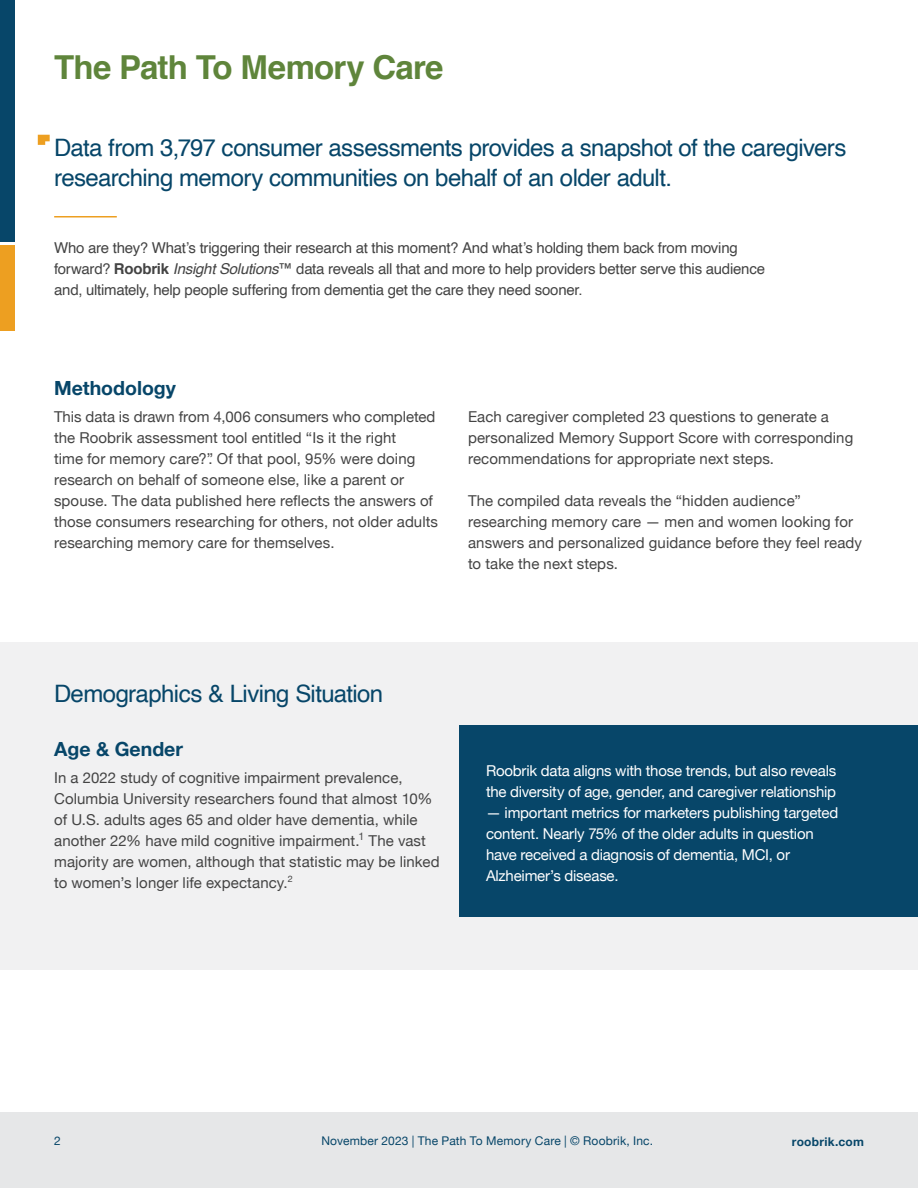
<style>
.page{position:relative;width:918px;height:1188px;background:#fff}
.page>*{position:absolute;margin:0;border:0;box-sizing:border-box;transform-origin:0 0}
.t1{font:700 33px "Helvetica";letter-spacing:-.025em;color:#5f853b}
.t2{font:24px/30px "Helvetica";letter-spacing:-.025em;color:#074669}
.t3{font:700 19.5px "Helvetica Neue";color:#074669}
.t4{font:15px/21px "Helvetica Neue";letter-spacing:.005em;color:#444}
.t5{font:15px/21px "Helvetica";letter-spacing:-.015em;color:#444}
.t6{font:15px/21px "Helvetica Neue";letter-spacing:-.015em;color:#fff}
.t7{font:12px "Helvetica Neue";letter-spacing:.015em;color:#074669}
.t8{font:700 12px "Helvetica Neue";letter-spacing:.02em;color:#074669}
.s1{font-weight:700}
.s2{font-style:italic}
</style>
<div class="page">
<div style="left:0;top:1112px;width:918px;height:76px;background:#e6e7e8"></div>
<div style="left:0;top:643px;width:918px;height:327px;background:#f1f1f2"></div>
<hr style="left:54px;top:216px;width:63px;height:2px;background:#ed9f21">
<svg style="left:38px;top:135px;width:12px;height:10px"></svg>
<div style="left:0;top:0;width:14px;height:242px;background:#074669"></div>
<div style="left:0;top:245px;width:14px;height:85px;background:#ed9f21"></div>
<div style="left:459px;top:726px;width:459px;height:191px;background:#074669"></div>
<h1 class="t1" style="left:54px;top:41px;width:391px">The Path To Memory Care</h1>
<h2 class="t2" style="left:54px;top:134px;width:794px">Data from 3,797 consumer assessments provides a snapshot of the caregivers researching memory communities on behalf of an older adult.</h2>
<p class="t5" style="left:54px;top:237px;width:712px">Who are they? What’s triggering their research at this moment? And what’s holding them back from moving forward? <span class="s1">Roobrik</span> <span class="s2">Insight Solutions</span>™ data reveals all that and more to help providers better serve this audience and, ultimately, help people suffering from dementia get the care they need sooner.</p>
<h3 class="t3" style="left:54px;top:373px;width:124px">Methodology</h3>
<p class="t4" style="left:54px;top:407px;width:386px">This data is drawn from 4,006 consumers who completed the Roobrik assessment tool entitled “Is it the right<br>time for memory care?”. Of that pool, 95% were doing research on behalf of someone else, like a parent or spouse. The data published here reflects the answers of those consumers researching for others, not older adults researching memory care for themselves.</p>
<p class="t4" style="left:468px;top:407px;width:387px">Each caregiver completed 23 questions to generate a personalized Memory Support Score with corresponding recommendations for appropriate next steps.</p>
<p class="t4" style="left:468px;top:491px;width:396px">The compiled data reveals the “hidden audience” researching memory care — men and women looking for answers and personalized guidance before they feel ready to take the next steps.</p>
<h2 class="t2" style="left:54px;top:679px;width:331px">Demographics &amp; Living Situation</h2>
<h3 class="t3" style="left:54px;top:734px;width:130px">Age &amp; Gender</h3>
<p class="t4" style="left:54px;top:768px;width:387px">In a 2022 study of cognitive impairment prevalence, Columbia University researchers found that almost 10% of U.S. adults ages 65 and older have dementia, while another 22% have mild cognitive impairment.<sup>1</sup> The vast majority are women, although that statistic may be linked to women’s longer life expectancy.<sup>2</sup></p>
<p class="t6" style="left:486px;top:761px;width:352px">Roobrik data aligns with those trends, but also reveals the diversity of age, gender, and caregiver relationship</p>
<p class="t6" style="left:486px;top:803px;width:354px">— important metrics for marketers publishing targeted content. Nearly 75% of the older adults in question have received a diagnosis of dementia, MCI, or Alzheimer’s disease.</p>
<p class="t7" style="left:54px;top:1132px;width:8px">2</p>
<p class="t7" style="left:321px;top:1132px;width:333px">November 2023 | The Path To Memory Care | © Roobrik, Inc.</p>
<p class="t8" style="left:792px;top:1132px;width:74px">roobrik.com</p>
</div>
